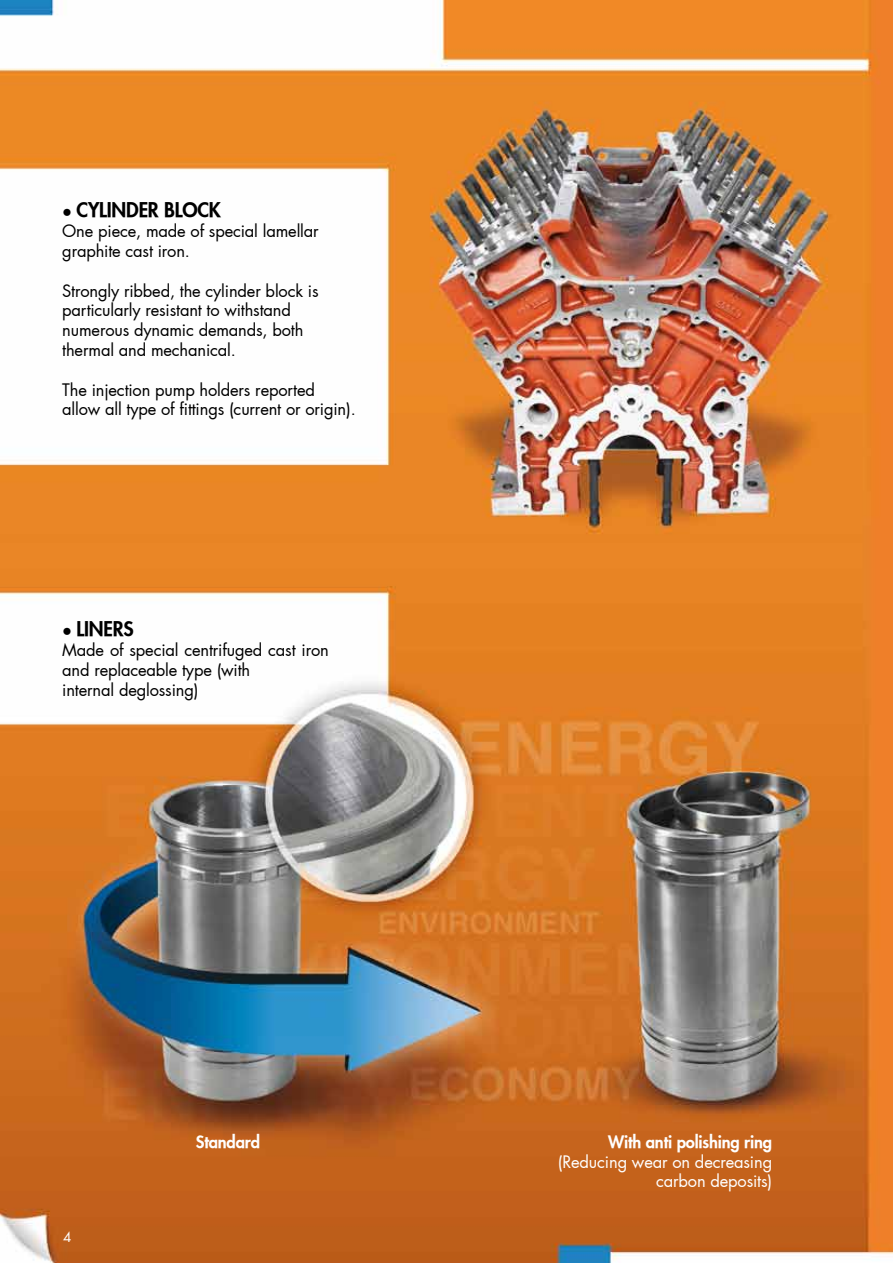
<style>
.page{position:relative;width:893px;height:1263px;background:#fff}
.page>*{position:absolute;margin:0;border:0;box-sizing:border-box;transform-origin:0 0}
.t1{font:800 19.5px "Futura";letter-spacing:-.01em;color:#000}
.t2{font:16.5px/19.8px "Futura";letter-spacing:-.01em;color:#000}
.t3{font:16.5px/19.8px "Futura";letter-spacing:-.01em;color:#fff;text-align:right}
.t4{font:800 16.5px "Futura";letter-spacing:-.01em;color:#fff}
.t5{font:13.5px "Futura";color:#fff}
.s1{font-family:"Arial";font-weight:400;font-size:16.5px}
</style>
<div class="page">
<img style="left:0;top:0;width:893px;height:1263px">
<svg style="left:63px;top:12px;width:78px;height:47px"></svg>
<img style="left:123px;top:52px;width:30px;height:30px">
<p class="t1" style="left:62px;top:198px;width:160px"><span class="s1">●</span> CYLINDER BLOCK</p>
<p class="t2" style="left:62px;top:221px;width:258px">One piece, made of special lamellar graphite cast iron.</p>
<p class="t2" style="left:62px;top:281px;width:258px">Strongly ribbed, the cylinder block is particularly resistant to withstand numerous dynamic demands, both thermal and mechanical.</p>
<p class="t2" style="left:62px;top:380px;width:295px">The injection pump holders reported allow all type of fittings (current or origin).</p>
<p class="t1" style="left:62px;top:617px;width:73px"><span class="s1">●</span> LINERS</p>
<p class="t2" style="left:62px;top:640px;width:268px">Made of special centrifuged cast iron and replaceable type (with<br>internal deglossing)</p>
<p class="t5" style="left:63px;top:1228px;width:10px">4</p>
<p class="t4" style="left:196px;top:1131px;width:66px">Standard</p>
<p class="t4" style="left:608px;top:1131px;width:166px">With anti polishing ring</p>
<p class="t3" style="left:558px;top:1152px;width:216px">(Reducing wear on decreasing carbon deposits)</p>
</div>
